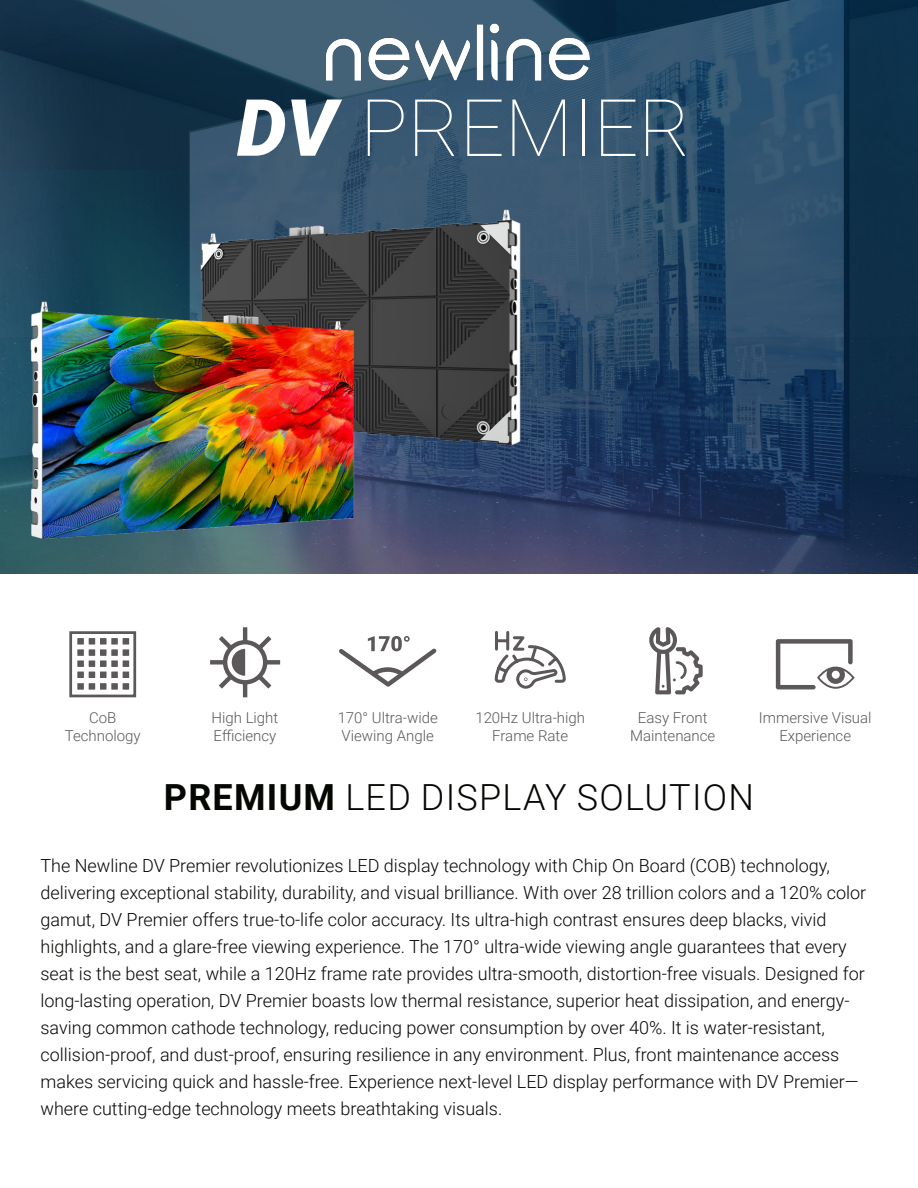
<style>
.page{position:relative;width:918px;height:1188px;background:#fff}
.page>*{position:absolute;margin:0;border:0;box-sizing:border-box;transform-origin:0 0}
.t1{font:300 36px "Roboto";letter-spacing:.035em;color:#050703}
.t2{font:300 18px/27px "Roboto";color:#050703}
.t3{font:300 15px/18px "Roboto";color:#5a5858;text-align:center}
.s1{font-weight:700}
</style>
<div class="page">
<img style="left:0;top:0;width:918px;height:573px">
<img style="left:326px;top:24px;width:266px;height:57px">
<svg style="left:237px;top:100px;width:48px;height:56px"></svg>
<svg style="left:291px;top:100px;width:51px;height:56px"></svg>
<svg style="left:368px;top:100px;width:36px;height:56px;background:#526d84"></svg>
<svg style="left:415px;top:100px;width:39px;height:56px;background:#577187"></svg>
<svg style="left:467px;top:100px;width:35px;height:56px;background:#577287"></svg>
<svg style="left:512px;top:100px;width:53px;height:56px;background:#587389"></svg>
<hr style="left:582px;top:100px;width:2px;height:56px;background:#fff">
<svg style="left:601px;top:100px;width:34px;height:56px;background:#557187"></svg>
<svg style="left:646px;top:100px;width:39px;height:56px;background:#4f6d83"></svg>
<div style="left:77px;top:638px;width:7px;height:7px;background:#5c5759"></div>
<div style="left:89px;top:638px;width:6px;height:7px;background:#5c5759"></div>
<div style="left:100px;top:638px;width:7px;height:7px;background:#5c5759"></div>
<div style="left:111px;top:638px;width:7px;height:7px;background:#5c5759"></div>
<div style="left:123px;top:638px;width:6px;height:7px;background:#5c5759"></div>
<div style="left:69px;top:631px;width:67px;height:66px;border:3px solid #5c5759"></div>
<div style="left:77px;top:649px;width:7px;height:7px;background:#5c5759"></div>
<div style="left:89px;top:649px;width:6px;height:7px;background:#5c5759"></div>
<div style="left:100px;top:649px;width:7px;height:7px;background:#5c5759"></div>
<div style="left:111px;top:649px;width:7px;height:7px;background:#5c5759"></div>
<div style="left:123px;top:649px;width:6px;height:7px;background:#5c5759"></div>
<div style="left:77px;top:660px;width:7px;height:7px;background:#5c5759"></div>
<div style="left:89px;top:660px;width:6px;height:7px;background:#5c5759"></div>
<div style="left:100px;top:660px;width:7px;height:7px;background:#5c5759"></div>
<div style="left:111px;top:660px;width:7px;height:7px;background:#5c5759"></div>
<div style="left:123px;top:660px;width:6px;height:7px;background:#5c5759"></div>
<div style="left:77px;top:672px;width:7px;height:6px;background:#5c5759"></div>
<svg style="left:89px;top:672px;width:6px;height:6px"></svg>
<div style="left:100px;top:672px;width:7px;height:6px;background:#5c5759"></div>
<div style="left:111px;top:672px;width:7px;height:6px;background:#5c5759"></div>
<svg style="left:123px;top:672px;width:6px;height:6px"></svg>
<div style="left:77px;top:683px;width:7px;height:7px;background:#5c5759"></div>
<div style="left:89px;top:683px;width:6px;height:7px;background:#5c5759"></div>
<div style="left:100px;top:683px;width:7px;height:7px;background:#5c5759"></div>
<div style="left:111px;top:683px;width:7px;height:7px;background:#5c5759"></div>
<div style="left:123px;top:683px;width:6px;height:7px;background:#5c5759"></div>
<svg style="left:776px;top:639px;width:79px;height:50px"></svg>
<img style="left:24px;top:206px;width:506px;height:338px">
<svg style="left:494px;top:631px;width:72px;height:58px"></svg>
<svg style="left:339px;top:636px;width:98px;height:51px"></svg>
<svg style="left:210px;top:627px;width:70px;height:70px"></svg>
<svg style="left:649px;top:627px;width:54px;height:67px"></svg>
<p class="t3" style="left:89px;top:708px;width:29px">CoB</p>
<p class="t3" style="left:65px;top:726px;width:77px">Technology</p>
<p class="t3" style="left:212px;top:708px;width:68px;text-align:left">High Light<br>Efficiency</p>
<p class="t3" style="left:338px;top:708px;width:102px;text-align:left">170° Ultra-wide<br>Viewing Angle</p>
<p class="t3" style="left:475px;top:708px;width:111px">120Hz Ultra-high<br>Frame Rate</p>
<p class="t3" style="left:759px;top:708px;width:114px">Immersive Visual<br>Experience</p>
<p class="t3" style="left:630px;top:708px;width:87px">Easy Front<br>Maintenance</p>
<p class="t1" style="left:164px;top:772px;width:592px"><span class="s1">PREMIUM</span> LED DISPLAY SOLUTION</p>
<p class="t2" style="left:40px;top:851px;width:827px">The Newline DV Premier revolutionizes LED display technology with Chip On Board (COB) technology, delivering exceptional stability, durability, and visual brilliance. With over 28 trillion colors and a 120% color gamut, DV Premier offers true-to-life color accuracy. Its ultra-high contrast ensures deep blacks, vivid highlights, and a glare-free viewing experience. The 170° ultra-wide viewing angle guarantees that every seat is the best seat, while a 120Hz frame rate provides ultra-smooth, distortion-free visuals. Designed for long-lasting operation, DV Premier boasts low thermal resistance, superior heat dissipation, and energy&shy;saving common cathode technology, reducing power consumption by over 40%. It is water-resistant, collision-proof, and dust-proof, ensuring resilience in any environment. Plus, front maintenance access makes servicing quick and hassle-free. Experience next-level LED display performance with DV Premier— where cutting-edge technology meets breathtaking visuals.</p>
</div>
